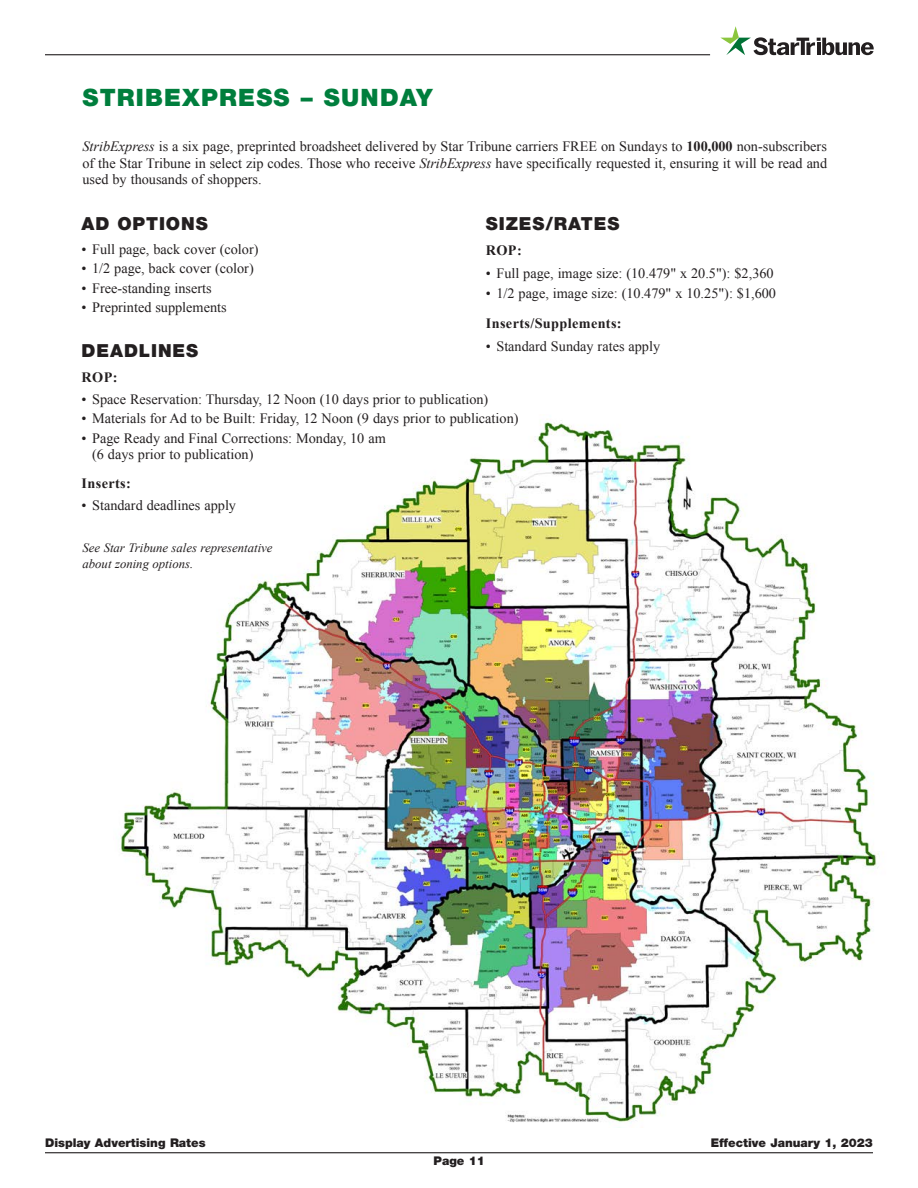
<style>
.page{position:relative;width:918px;height:1188px;background:#fff}
.page>*{position:absolute;margin:0;border:0;box-sizing:border-box;transform-origin:0 0}
._10_Headline{font:900 24px "Helvetica Neue LT Std";letter-spacing:.05em;color:#007e3d}
._10_Subhead_2{font:900 18px "Helvetica Neue LT Std";letter-spacing:.05em;color:#231f20}
.Body_Copy{font:14.25px/16.5px "Times New Roman";color:#231f20;text-align:justify}
._10_Subhead{font:700 14.25px "Times New Roman";letter-spacing:.025em;color:#231f20}
.Body_Copy-2{font:italic 12.75px/15.8px "Times New Roman";color:#231f20}
.t1{font:900 12px "Helvetica Neue LT Std";color:#231f20}
.s1{font-style:italic}
.s2{font-weight:700}
</style>
<div class="page">
<hr style="left:45px;top:1152px;width:828px;height:1px;background:#231f20">
<hr style="left:45px;top:54px;width:665px;height:1px;background:#231f20">
<svg style="left:720px;top:26px;width:154px;height:29px"></svg>
<hr style="left:817px;top:42px;width:4px;height:13px;background:#231f20">
<img style="left:120px;top:419px;width:759px;height:705px">
<div style="left:691px;top:423px;width:201px;height:65px;background:#fff"></div>
<div style="left:721px;top:1065px;width:171px;height:66px;background:#fff"></div>
<p class="_10_Headline" style="left:83px;top:84px;width:352px">STRIBEXPRESS – SUNDAY</p>
<p class="Body_Copy" style="left:82px;top:138px;width:746px"><span class="s1">StribExpress</span> is a six page, preprinted broadsheet delivered by Star Tribune carriers FREE on Sundays to <span class="s2">100,000</span> non-subscribers of the Star Tribune in select zip codes. Those who receive <span class="s1">StribExpress</span> have specifically requested it, ensuring it will be read and used by thousands of shoppers.</p>
<p class="_10_Subhead_2" style="left:82px;top:213px;width:128px">AD OPTIONS</p>
<p class="Body_Copy" style="left:82px;top:241px;width:178px">• Full page, back cover (color)</p>
<p class="Body_Copy" style="left:82px;top:260px;width:174px">• 1/2 page, back cover (color)</p>
<p class="Body_Copy" style="left:82px;top:280px;width:131px">• Free-standing inserts</p>
<p class="Body_Copy" style="left:82px;top:299px;width:147px">• Preprinted supplements</p>
<p class="_10_Subhead_2" style="left:82px;top:340px;width:118px">DEADLINES</p>
<p class="_10_Subhead" style="left:82px;top:367px;width:37px">ROP:</p>
<p class="Body_Copy" style="left:82px;top:391px;width:408px">• Space Reservation: Thursday, 12 Noon (10 days prior to publication)</p>
<p class="Body_Copy" style="left:82px;top:410px;width:438px">• Materials for Ad to be Built: Friday, 12 Noon (9 days prior to publication)</p>
<p class="Body_Copy" style="left:92px;top:430px;width:295px;text-indent:-11px">• Page Ready and Final Corrections: Monday, 10 am (6 days prior to publication)</p>
<p class="_10_Subhead" style="left:82px;top:473px;width:51px">Inserts:</p>
<p class="Body_Copy" style="left:82px;top:497px;width:156px">• Standard deadlines apply</p>
<p class="_10_Subhead_2" style="left:486px;top:213px;width:135px">SIZES/RATES</p>
<p class="_10_Subhead" style="left:486px;top:241px;width:37px">ROP:</p>
<p class="Body_Copy" style="left:486px;top:265px;width:289px">• Full page, image size: (10.479" x 20.5"): $2,360</p>
<p class="Body_Copy" style="left:486px;top:285px;width:292px">• 1/2 page, image size: (10.479" x 10.25"): $1,600</p>
<p class="_10_Subhead" style="left:486px;top:314px;width:137px">Inserts/Supplements:</p>
<p class="Body_Copy" style="left:486px;top:337px;width:176px">• Standard Sunday rates apply</p>
<p class="Body_Copy-2" style="left:82px;top:540px;width:192px">See Star Tribune sales representative about zoning options.</p>
<p class="t1" style="left:45px;top:1135px;width:162px">Display Advertising Rates</p>
<p class="t1" style="left:711px;top:1135px;width:164px">Effective January 1, 2023</p>
<p class="t1" style="left:434px;top:1154px;width:53px">Page 11</p>
</div>
